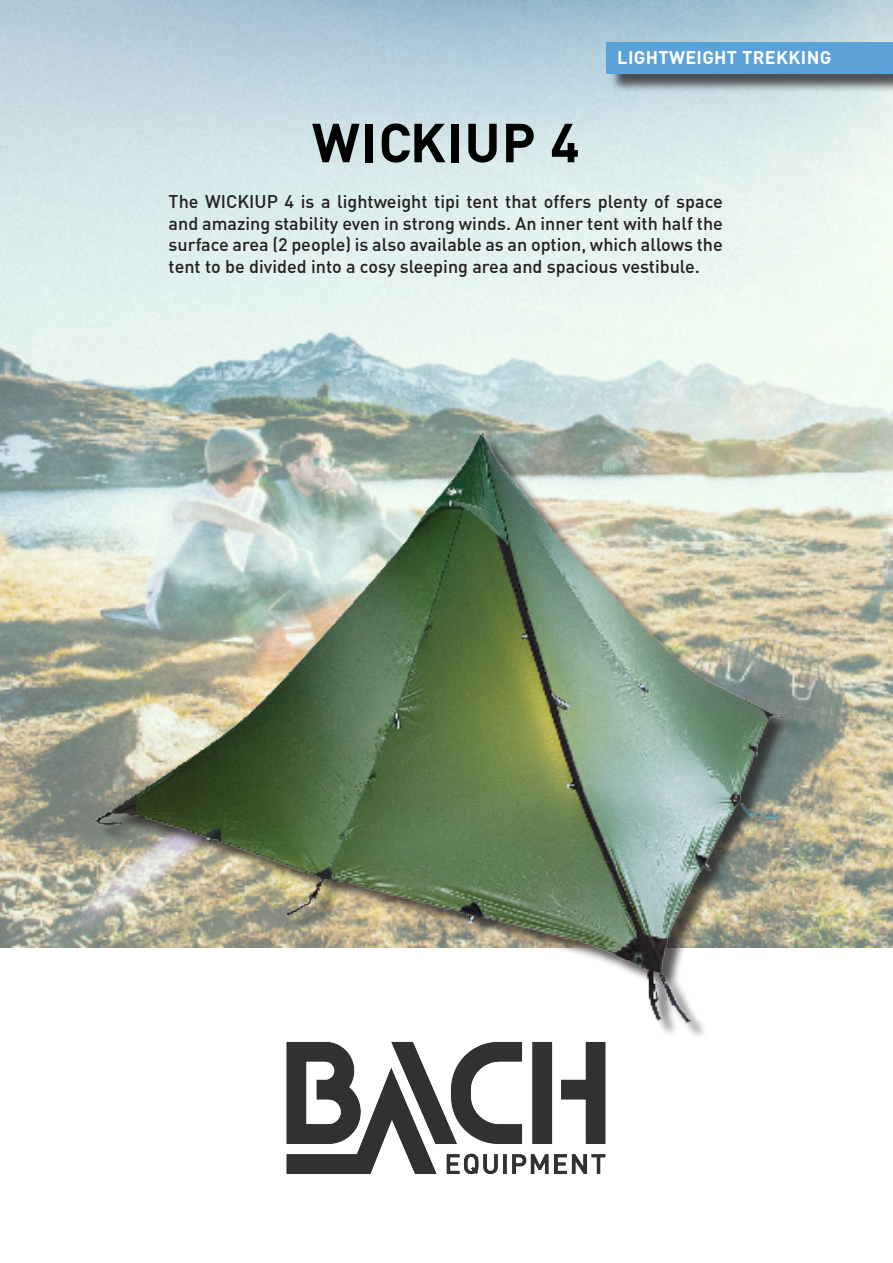
<style>
.page{position:relative;width:893px;height:1263px;background:#fff}
.page>*{position:absolute;margin:0;border:0;box-sizing:border-box;transform-origin:0 0}
.t1{font:700 54px "DIN";letter-spacing:.02em;color:#000}
.t2{font:500 18px/21.6px "DIN";color:#231f20;text-align:justify}
.t3{font:700 18px "DIN";letter-spacing:.02em;color:#fff}
</style>
<div class="page">
<img style="left:0;top:0;width:893px;height:947px">
<img style="left:286px;top:1041px;width:320px;height:134px">
<div style="left:97px;top:434px;width:719px;height:606px;background:#231f20;opacity:.75"></div>
<img style="left:91px;top:403px;width:709px;height:631px">
<div style="left:609px;top:45px;width:284px;height:47px;background:#231f20;opacity:.75"></div>
<div style="left:607px;top:43px;width:286px;height:31px;background:#5aa2d8"></div>
<h1 class="t1" style="left:312px;top:107px;width:269px">WICKIUP 4</h1>
<p class="t3" style="left:617px;top:46px;width:215px">LIGHTWEIGHT TREKKING</p>
<p class="t2" style="left:169px;top:190px;width:556px">The WICKIUP 4 is a lightweight tipi tent that offers plenty of space and amazing stability even in strong winds. An inner tent with half the surface area (2 people) is also available as an option, which allows the tent to be divided into a cosy sleeping area and spacious vestibule.</p>
</div>
